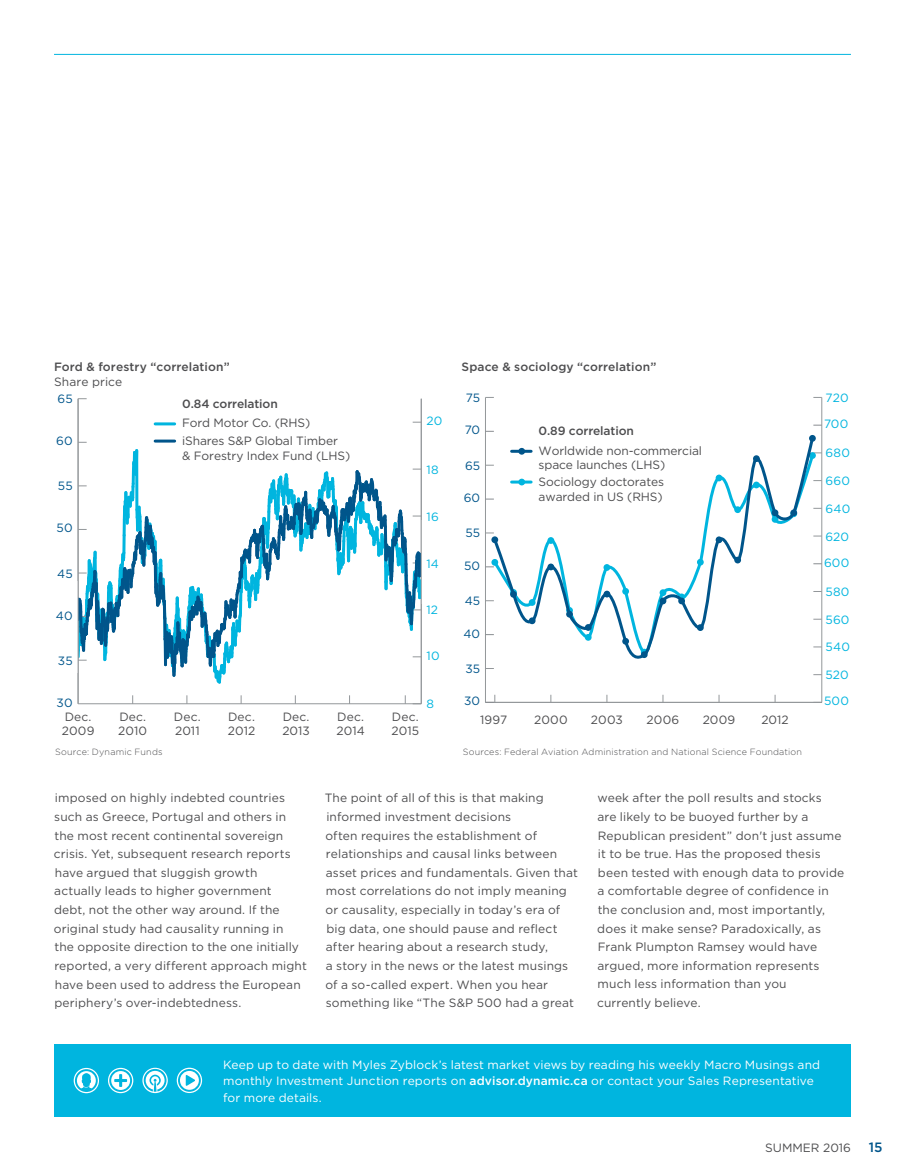
<style>
.page{position:relative;width:905px;height:1175px;background:#fff}
.page>*{position:absolute;margin:0;border:0;box-sizing:border-box;transform-origin:0 0}
.t1{font:500 13.5px "Gotham";color:#00558b}
.t2{font:12px/18.6px "Gotham";letter-spacing:.01em;color:#4d4d4f}
.t3{font:12px/16.5px "Gotham";letter-spacing:.01em;color:#fff}
.t4{font:12px/14.4px "Gotham";letter-spacing:-.01em;color:#4d4d4f}
.t5{font:500 12px "Gotham";letter-spacing:.005em;color:#4d4d4f}
.t6{font:12px "Gotham";letter-spacing:.015em;color:#00b5df}
.t7{font:12px "Gotham";letter-spacing:.01em;color:#00558b}
.t8{font:300 9px "Gotham";letter-spacing:.02em;color:#4d4d4f}
.s1{font-weight:500}
</style>
<div class="page">
<div style="left:54px;top:1044px;width:796px;height:72px;background:#00b5df"></div>
<svg style="left:74px;top:1067px;width:25px;height:26px"></svg>
<svg style="left:108px;top:1067px;width:25px;height:26px"></svg>
<svg style="left:142px;top:1067px;width:26px;height:26px"></svg>
<svg style="left:177px;top:1067px;width:25px;height:26px"></svg>
<hr style="left:54px;top:54px;width:796px;height:1px;background:#00b5df">
<hr style="left:78px;top:703px;width:343px;height:1px;background:#93979a">
<svg style="left:77px;top:450px;width:344px;height:232px"></svg>
<hr style="left:155px;top:422px;width:20px;height:3px;background:#00b5df">
<hr style="left:155px;top:439px;width:20px;height:3px;background:#00558b">
<hr style="left:76px;top:581px;width:2px;height:91px;background:#fff">
<hr style="left:78px;top:399px;width:1px;height:304px;background:#93979a">
<hr style="left:421px;top:399px;width:1px;height:304px;background:#93979a">
<hr style="left:821px;top:397px;width:1px;height:305px;background:#93979a">
<svg style="left:815px;top:452px;width:6px;height:6px"></svg>
<hr style="left:485px;top:702px;width:336px;height:1px;background:#93979a">
<hr style="left:485px;top:397px;width:1px;height:305px;background:#93979a">
<svg style="left:486px;top:694px;width:9px;height:8px"></svg>
<svg style="left:492px;top:442px;width:323px;height:217px"></svg>
<svg style="left:486px;top:532px;width:12px;height:11px"></svg>
<svg style="left:510px;top:589px;width:7px;height:8px"></svg>
<svg style="left:528px;top:617px;width:7px;height:7px"></svg>
<svg style="left:547px;top:563px;width:7px;height:7px"></svg>
<svg style="left:566px;top:607px;width:7px;height:10px"></svg>
<svg style="left:585px;top:624px;width:6px;height:16px"></svg>
<svg style="left:603px;top:590px;width:7px;height:7px"></svg>
<svg style="left:622px;top:638px;width:7px;height:6px"></svg>
<svg style="left:641px;top:648px;width:6px;height:10px"></svg>
<svg style="left:659px;top:589px;width:7px;height:15px"></svg>
<svg style="left:678px;top:593px;width:7px;height:11px"></svg>
<svg style="left:697px;top:624px;width:6px;height:7px"></svg>
<svg style="left:715px;top:536px;width:7px;height:7px"></svg>
<svg style="left:734px;top:556px;width:7px;height:7px"></svg>
<svg style="left:753px;top:455px;width:6px;height:7px"></svg>
<svg style="left:771px;top:509px;width:7px;height:14px"></svg>
<svg style="left:790px;top:509px;width:7px;height:8px"></svg>
<svg style="left:809px;top:435px;width:6px;height:7px"></svg>
<svg style="left:518px;top:448px;width:7px;height:6px"></svg>
<svg style="left:518px;top:478px;width:7px;height:7px"></svg>
<p class="t5" style="left:54px;top:359px;width:177px">Ford &amp; forestry “correlation”</p>
<p class="t2" style="left:54px;top:372px;width:70px">Share price</p>
<p class="t5" style="left:461px;top:359px;width:196px">Space &amp; sociology “correlation”</p>
<p class="t7" style="left:57px;top:392px;width:17px">65</p>
<p class="t7" style="left:56px;top:434px;width:18px">60</p>
<p class="t5" style="left:182px;top:397px;width:97px">0.84 correlation</p>
<p class="t4" style="left:182px;top:433px;width:170px">iShares S&amp;P Global Timber<br>&amp; Forestry Index Fund (LHS)</p>
<p class="t4" style="left:182px;top:415px;width:130px">Ford Motor Co. (RHS)</p>
<p class="t6" style="left:426px;top:414px;width:17px">20</p>
<p class="t6" style="left:426px;top:463px;width:14px">18</p>
<p class="t7" style="left:466px;top:391px;width:16px">75</p>
<p class="t7" style="left:464px;top:423px;width:17px">70</p>
<p class="t7" style="left:465px;top:459px;width:17px">65</p>
<p class="t5" style="left:538px;top:424px;width:97px">0.89 correlation</p>
<p class="t4" style="left:538px;top:443px;width:165px">Worldwide non-commercial space launches (LHS)</p>
<p class="t6" style="left:825px;top:391px;width:25px">720</p>
<p class="t6" style="left:824px;top:417px;width:26px">700</p>
<p class="t6" style="left:825px;top:446px;width:26px">680</p>
<p class="t7" style="left:58px;top:479px;width:16px">55</p>
<p class="t6" style="left:426px;top:509px;width:14px">16</p>
<p class="t7" style="left:463px;top:491px;width:18px">60</p>
<p class="t4" style="left:538px;top:474px;width:127px">Sociology doctorates awarded in US (RHS)</p>
<p class="t6" style="left:825px;top:474px;width:26px">660</p>
<p class="t6" style="left:825px;top:502px;width:26px">640</p>
<p class="t7" style="left:57px;top:521px;width:18px">50</p>
<p class="t7" style="left:465px;top:526px;width:16px">55</p>
<p class="t6" style="left:825px;top:529px;width:25px">620</p>
<p class="t7" style="left:57px;top:566px;width:17px">45</p>
<p class="t6" style="left:426px;top:556px;width:14px">14</p>
<p class="t7" style="left:464px;top:559px;width:18px">50</p>
<p class="t6" style="left:824px;top:556px;width:27px">600</p>
<p class="t7" style="left:56px;top:608px;width:18px">40</p>
<p class="t6" style="left:426px;top:603px;width:13px">12</p>
<p class="t7" style="left:465px;top:594px;width:17px">45</p>
<p class="t6" style="left:825px;top:585px;width:26px">580</p>
<p class="t6" style="left:825px;top:613px;width:26px">560</p>
<p class="t7" style="left:463px;top:626px;width:18px">40</p>
<p class="t7" style="left:58px;top:654px;width:16px">35</p>
<p class="t6" style="left:426px;top:649px;width:15px">10</p>
<p class="t7" style="left:465px;top:662px;width:16px">35</p>
<p class="t6" style="left:825px;top:640px;width:26px">540</p>
<p class="t6" style="left:825px;top:668px;width:25px">520</p>
<p class="t7" style="left:57px;top:696px;width:18px">30</p>
<p class="t6" style="left:426px;top:697px;width:9px">8</p>
<p class="t7" style="left:464px;top:694px;width:18px">30</p>
<p class="t6" style="left:824px;top:694px;width:26px">500</p>
<p class="t2" style="left:62px;top:709px;width:34px;line-height:14.4px">Dec.<br>2009</p>
<p class="t2" style="left:118px;top:709px;width:30px;line-height:14.4px">Dec.<br>2010</p>
<p class="t2" style="left:174px;top:709px;width:28px;line-height:14.4px">Dec.<br>2011</p>
<p class="t2" style="left:228px;top:709px;width:29px;line-height:14.4px">Dec.<br>2012</p>
<p class="t2" style="left:282px;top:709px;width:29px;line-height:14.4px">Dec.<br>2013</p>
<p class="t2" style="left:336px;top:709px;width:30px;line-height:14.4px">Dec.<br>2014</p>
<p class="t2" style="left:391px;top:709px;width:29px;line-height:14.4px">Dec.<br>2015</p>
<p class="t2" style="left:480px;top:710px;width:29px">1997</p>
<p class="t2" style="left:534px;top:710px;width:35px">2000</p>
<p class="t2" style="left:591px;top:710px;width:33px">2003</p>
<p class="t2" style="left:646px;top:710px;width:34px">2006</p>
<p class="t2" style="left:702px;top:710px;width:34px">2009</p>
<p class="t2" style="left:761px;top:710px;width:29px">2012</p>
<p class="t8" style="left:55px;top:746px;width:109px">Source: Dynamic Funds</p>
<p class="t8" style="left:462px;top:746px;width:341px">Sources: Federal Aviation Administration and National Science Foundation</p>
<p class="t2" style="left:54px;top:788px;width:254px">imposed on highly indebted countries such as Greece, Portugal and others in the most recent continental sovereign crisis. Yet, subsequent research reports have argued that sluggish growth<br>actually leads to higher government<br>debt, not the other way around. If the original study had causality running in<br>the opposite direction to the one initially reported, a very different approach might have been used to address the European periphery’s over-indebtedness.</p>
<p class="t2" style="left:324px;top:788px;width:255px">The point of all of this is that making informed investment decisions<br>often requires the establishment of relationships and causal links between asset prices and fundamentals. Given that most correlations do not imply meaning or causality, especially in today’s era of big data, one should pause and reflect after hearing about a research study,<br>a story in the news or the latest musings of a so-called expert. When you hear something like “The S&amp;P 500 had a great</p>
<p class="t2" style="left:597px;top:788px;width:249px">week after the poll results and stocks<br>are likely to be buoyed further by a Republican president” don't just assume it to be true. Has the proposed thesis been tested with enough data to provide a comfortable degree of confidence in the conclusion and, most importantly, does it make sense? Paradoxically, as Frank Plumpton Ramsey would have argued, more information represents much less information than you<br>currently believe.</p>
<p class="t3" style="left:223px;top:1056px;width:598px">Keep up to date with Myles Zyblock’s latest market views by reading his weekly Macro Musings and monthly Investment Junction reports on <span class="s1">advisor.dynamic.ca</span> or contact your Sales Representative for more details.</p>
<p class="t2" style="left:765px;top:1138px;width:87px">SUMMER 2016</p>
<p class="t1" style="left:868px;top:1139px;width:15px">15</p>
</div>
